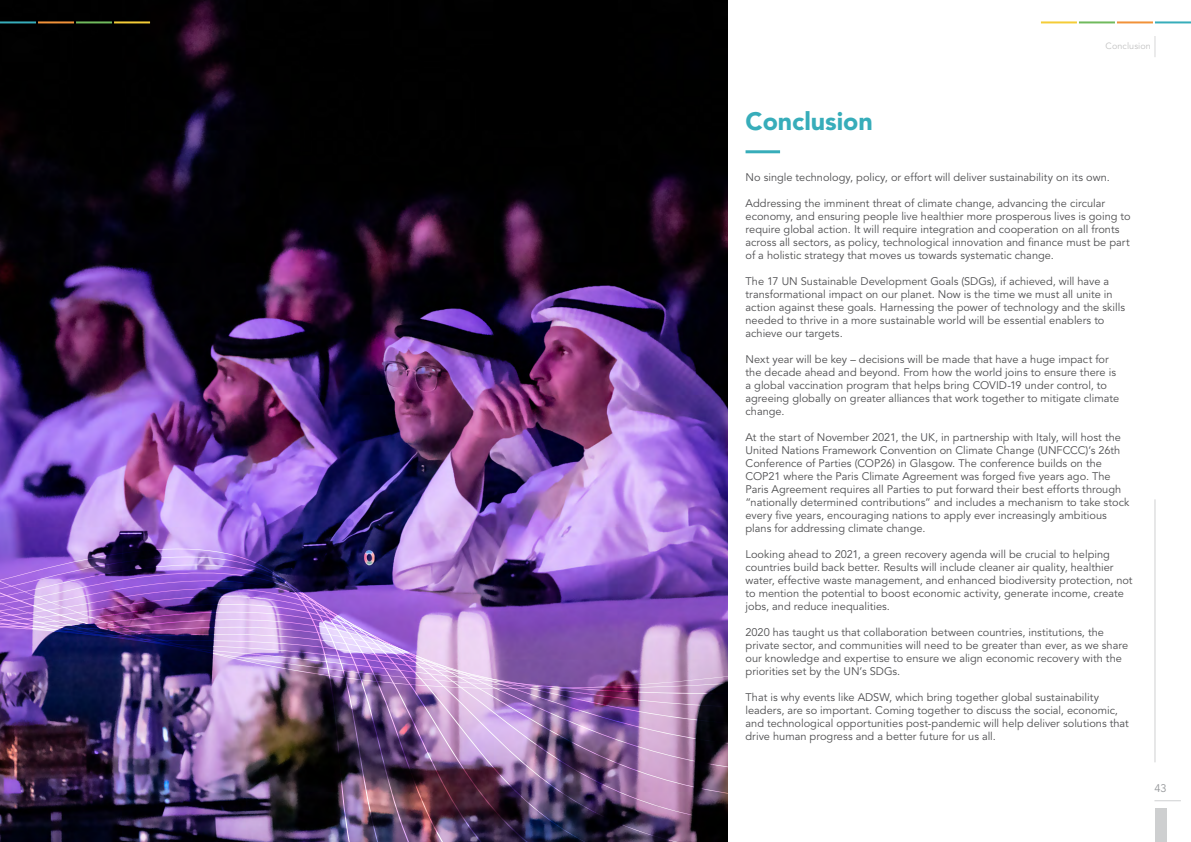
<style>
.page{position:relative;width:1191px;height:842px;background:#fff}
.page>*{position:absolute;margin:0;border:0;box-sizing:border-box;transform-origin:0 0}
.Head-Head{font:900 25px "Avenir LT Std";color:#37adba}
.Body_Text_1{font:11px/13px "Avenir LT Std";color:#4d4d4f}
.t1{font:11px "Avenir LT Std";color:#939598}
.Quotation_12{font:9px "Avenir LT Std";letter-spacing:.01em;color:#c1c1c1}
</style>
<div class="page">
<img style="left:0;top:0;width:727px;height:842px">
<img style="left:0;top:825px;width:721px;height:17px">
<img style="left:0;top:800px;width:727px;height:25px">
<img style="left:0;top:774px;width:727px;height:26px">
<img style="left:0;top:752px;width:727px;height:22px">
<img style="left:0;top:734px;width:727px;height:18px">
<img style="left:0;top:719px;width:727px;height:15px">
<img style="left:0;top:708px;width:727px;height:11px">
<img style="left:0;top:482px;width:727px;height:223px">
<hr style="left:0;top:21px;width:36px;height:2px;background:#37adba">
<hr style="left:76px;top:21px;width:36px;height:2px;background:#70ba5d">
<hr style="left:38px;top:21px;width:36px;height:2px;background:#f19239">
<hr style="left:114px;top:21px;width:36px;height:2px;background:#f4cc37">
<hr style="left:1041px;top:21px;width:36px;height:2px;background:#f4cc37">
<hr style="left:1117px;top:21px;width:36px;height:2px;background:#f19239">
<hr style="left:1079px;top:21px;width:36px;height:2px;background:#70ba5d">
<hr style="left:1155px;top:21px;width:36px;height:2px;background:#37adba">
<hr style="left:745px;top:150px;width:35px;height:3px;background:#37adba">
<svg style="left:1154px;top:36px;width:1px;height:21px"></svg>
<hr style="left:1154px;top:499px;width:1px;height:263px;background:#939598">
<div style="left:1155px;top:808px;width:11px;height:33px;background:#cecfd0"></div>
<svg style="left:1154px;top:800px;width:26px;height:1px"></svg>
<p class="Head-Head" style="left:745px;top:106px;width:129px">Conclusion</p>
<p class="Quotation_12" style="left:1105px;top:41px;width:47px">Conclusion</p>
<p class="Body_Text_1" style="left:745px;top:171px;width:366px">No single technology, policy, or effort will deliver sustainability on its own.</p>
<p class="Body_Text_1" style="left:745px;top:197px;width:387px">Addressing the imminent threat of climate change, advancing the circular economy, and ensuring people live healthier more prosperous lives is going to require global action. It will require integration and cooperation on all fronts across all sectors, as policy, technological innovation and finance must be part of a holistic strategy that moves us towards systematic change.</p>
<p class="Body_Text_1" style="left:745px;top:275px;width:381px">The 17 UN Sustainable Development Goals (SDGs), if achieved, will have a transformational impact on our planet. Now is the time we must all unite in action against these goals. Harnessing the power of technology and the skills needed to thrive in a more sustainable world will be essential enablers to achieve our targets.</p>
<p class="Body_Text_1" style="left:745px;top:353px;width:375px">Next year will be key – decisions will be made that have a huge impact for the decade ahead and beyond. From how the world joins to ensure there is a global vaccination program that helps bring COVID-19 under control, to agreeing globally on greater alliances that work together to mitigate climate change.</p>
<p class="Body_Text_1" style="left:745px;top:431px;width:385px">At the start of November 2021, the UK, in partnership with Italy, will host the United Nations Framework Convention on Climate Change (UNFCCC)’s 26th Conference of Parties (COP26) in Glasgow. The conference builds on the COP21 where the Paris Climate Agreement was forged five years ago. The Paris Agreement requires all Parties to put forward their best efforts through “nationally determined contributions” and includes a mechanism to take stock every five years, encouraging nations to apply ever increasingly ambitious plans for addressing climate change.</p>
<p class="Body_Text_1" style="left:745px;top:548px;width:388px">Looking ahead to 2021, a green recovery agenda will be crucial to helping countries build back better. Results will include cleaner air quality, healthier water, effective waste management, and enhanced biodiversity protection, not to mention the potential to boost economic activity, generate income, create jobs, and reduce inequalities.</p>
<p class="Body_Text_1" style="left:745px;top:626px;width:384px">2020 has taught us that collaboration between countries, institutions, the private sector, and communities will need to be greater than ever, as we share our knowledge and expertise to ensure we align economic recovery with the priorities set by the UN’s SDGs.</p>
<p class="Body_Text_1" style="left:745px;top:691px;width:385px">That is why events like ADSW, which bring together global sustainability leaders, are so important. Coming together to discuss the social, economic, and technological opportunities post-pandemic will help deliver solutions that drive human progress and a better future for us all.</p>
<p class="t1" style="left:1154px;top:782px;width:14px">43</p>
</div>
